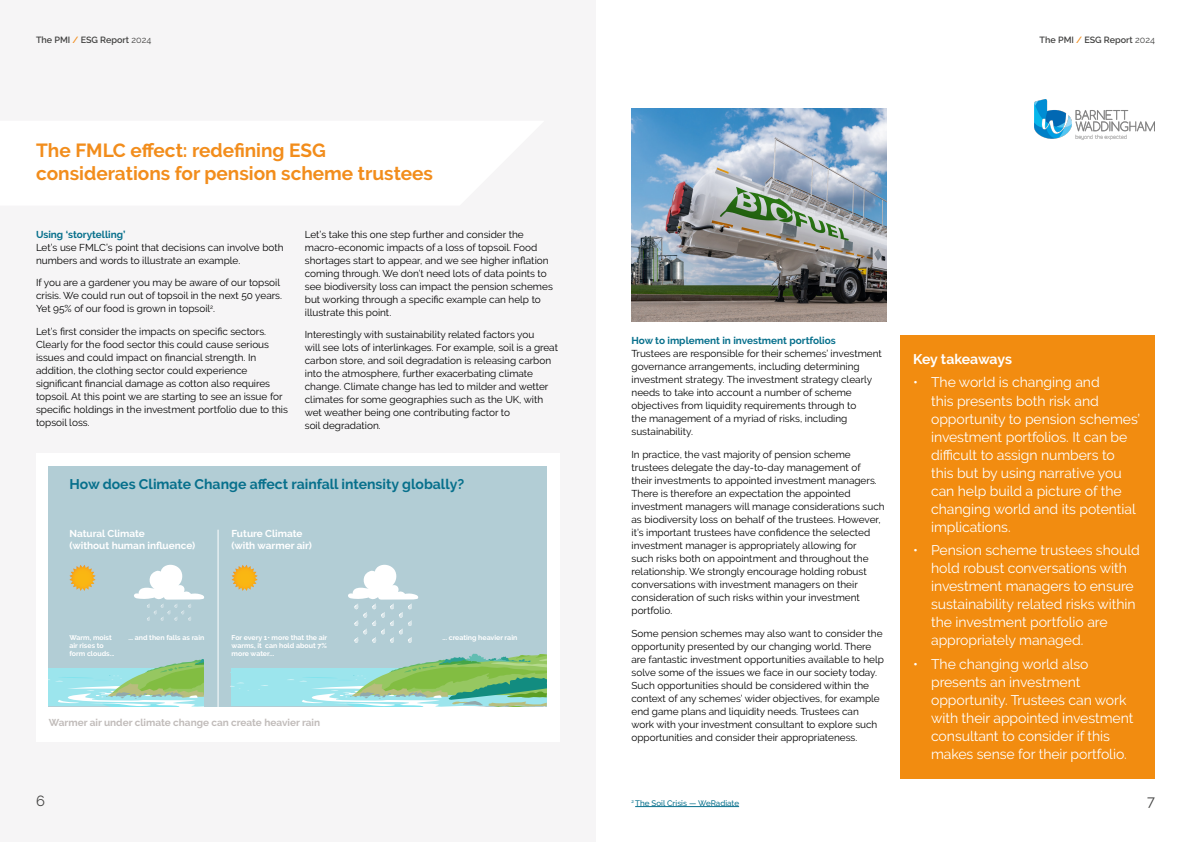
<style>
.page{position:relative;width:1191px;height:842px;background:#fff}
.page>*{position:absolute;margin:0;border:0;box-sizing:border-box;transform-origin:0 0}
.t1{font:700 19px/23px "Raleway";color:#f28d1c}
.t2{font:14.7px "Raleway";color:#424241}
.t3{font:14px/18px "Raleway";letter-spacing:-.005em;color:#fff}
.t4{font:700 14px "Raleway";color:#07708c}
.t5{font:700 14px "Raleway";letter-spacing:-.015em;color:#fff}
.t6{font:10px/13px "Raleway";color:#000}
.t7{font:700 10px/12px "Raleway";color:#fff}
.t8{font:700 10px "Raleway";color:#07708c}
.t9{font:700 10px "Raleway";color:#c1bcba}
.t10{font:600 9px "Raleway";color:#424241}
.t11{font:500 8px "Raleway";color:#07708c}
.t12{font:700 7px/8px "Raleway";color:#fff}
.s1{color:#f28d1c}
.s2{font-weight:400}
</style>
<div class="page">
<div style="left:0;top:0;width:595px;height:842px;background:#f6f5f6"></div>
<img style="left:631px;top:108px;width:255px;height:214px">
<div style="left:900px;top:335px;width:255px;height:444px;background:#f28c10"></div>
<img style="left:1034px;top:100px;width:120px;height:40px">
<div style="left:36px;top:454px;width:523px;height:288px;background:#fff"></div>
<div style="left:49px;top:466px;width:498px;height:240px;background:#b2cdd5"></div>
<hr style="left:217px;top:530px;width:1px;height:180px;background:#fff">
<svg style="left:69px;top:565px;width:27px;height:26px"></svg>
<svg style="left:49px;top:659px;width:155px;height:47px"></svg>
<svg style="left:134px;top:564px;width:70px;height:57px"></svg>
<svg style="left:231px;top:564px;width:316px;height:142px"></svg>
<hr style="left:635px;top:806px;width:104px;height:1px;background:#07708c">
<p class="t10" style="left:36px;top:35px;width:117px">The PMI <span class="s1">/</span> ESG Report <span class="s2">2024</span></p>
<h1 class="t1" style="left:36px;top:139px;width:398px">The FMLC effect: redefining ESG considerations for pension scheme trustees</h1>
<p class="t8" style="left:36px;top:228px;width:91px">Using ‘storytelling’</p>
<p class="t6" style="left:36px;top:240px;width:249px">Let’s use FMLC’s point that decisions can involve both numbers and words to illustrate an example.</p>
<p class="t6" style="left:36px;top:276px;width:247px">If you are a gardener you may be aware of our topsoil crisis. We could run out of topsoil in the next 50 years.<br>Yet 95% of our food is grown in topsoil<sup>2</sup>.</p>
<p class="t6" style="left:36px;top:325px;width:253px">Let’s first consider the impacts on specific sectors.<br>Clearly for the food sector this could cause serious issues and could impact on financial strength. In addition, the clothing sector could experience significant financial damage as cotton also requires topsoil. At this point we are starting to see an issue for specific holdings in the investment portfolio due to this topsoil loss.</p>
<p class="t6" style="left:305px;top:227px;width:249px">Let’s take this one step further and consider the macro-economic impacts of a loss of topsoil. Food shortages start to appear, and we see higher inflation coming through. We don’t need lots of data points to see biodiversity loss can impact the pension schemes but working through a specific example can help to illustrate this point.</p>
<p class="t6" style="left:305px;top:328px;width:255px">Interestingly with sustainability related factors you<br>will see lots of interlinkages. For example, soil is a great carbon store, and soil degradation is releasing carbon into the atmosphere, further exacerbating climate change. Climate change has led to milder and wetter climates for some geographies such as the UK, with wet weather being one contributing factor to<br>soil degradation.</p>
<h3 class="t4" style="left:69px;top:476px;width:396px">How does Climate Change affect rainfall intensity globally?</h3>
<p class="t7" style="left:69px;top:528px;width:127px">Natural Climate<br>(without human influence)</p>
<p class="t7" style="left:231px;top:528px;width:82px">Future Climate (with warmer air)</p>
<p class="t12" style="left:128px;top:633px;width:77px">... and then falls as rain</p>
<p class="t12" style="left:442px;top:633px;width:76px">... creating heavier rain</p>
<p class="t12" style="left:69px;top:633px;width:47px">Warm, moist air rises to form clouds...</p>
<p class="t12" style="left:231px;top:633px;width:97px;text-align:justify">For every 1• more that the air warms, it can hold about 7% more water...</p>
<p class="t9" style="left:49px;top:717px;width:273px">Warmer air under climate change can create heavier rain</p>
<p class="t10" style="left:1039px;top:35px;width:117px">The PMI <span class="s1">/</span> ESG Report <span class="s2">2024</span></p>
<p class="t8" style="left:631px;top:335px;width:206px">How to implement in investment portfolios</p>
<p class="t6" style="left:631px;top:347px;width:252px">Trustees are responsible for their schemes’ investment governance arrangements, including determining investment strategy. The investment strategy clearly needs to take into account a number of scheme objectives from liquidity requirements through to<br>the management of a myriad of risks, including sustainability.</p>
<p class="t6" style="left:631px;top:448px;width:255px">In practice, the vast majority of pension scheme trustees delegate the day-to-day management of<br>their investments to appointed investment managers.<br>There is therefore an expectation the appointed investment managers will manage considerations such as biodiversity loss on behalf of the trustees. However, it’s important trustees have confidence the selected investment manager is appropriately allowing for<br>such risks both on appointment and throughout the relationship. We strongly encourage holding robust conversations with investment managers on their consideration of such risks within your investment portfolio.</p>
<p class="t6" style="left:631px;top:627px;width:254px">Some pension schemes may also want to consider the opportunity presented by our changing world. There are fantastic investment opportunities available to help solve some of the issues we face in our society today.<br>Such opportunities should be considered within the context of any schemes’ wider objectives, for example end game plans and liquidity needs. Trustees can<br>work with your investment consultant to explore such opportunities and consider their appropriateness.</p>
<h3 class="t5" style="left:913px;top:351px;width:100px">Key takeaways</h3>
<p class="t3" style="left:931px;top:373px;width:211px;text-indent:-18px">• The world is changing and<br>this presents both risk and opportunity to pension schemes’ investment portfolios. It can be difficult to assign numbers to this but by using narrative you can help build a picture of the changing world and its potential implications.</p>
<h3 class="t3" style="left:931px;top:541px;width:210px;text-indent:-18px">• Pension scheme trustees should hold robust conversations with investment managers to ensure sustainability related risks within the investment portfolio are appropriately managed.</h3>
<h3 class="t3" style="left:931px;top:655px;width:204px;text-indent:-18px">• The changing world also presents an investment opportunity. Trustees can work with their appointed investment consultant to consider if this makes sense for their portfolio.</h3>
<h2 class="t2" style="left:36px;top:792px;width:10px">6</h2>
<h2 class="t2" style="left:1147px;top:792px;width:9px">7</h2>
<p class="t11" style="left:631px;top:798px;width:109px"><sup>2</sup> The Soil Crisis — WeRadiate</p>
</div>
